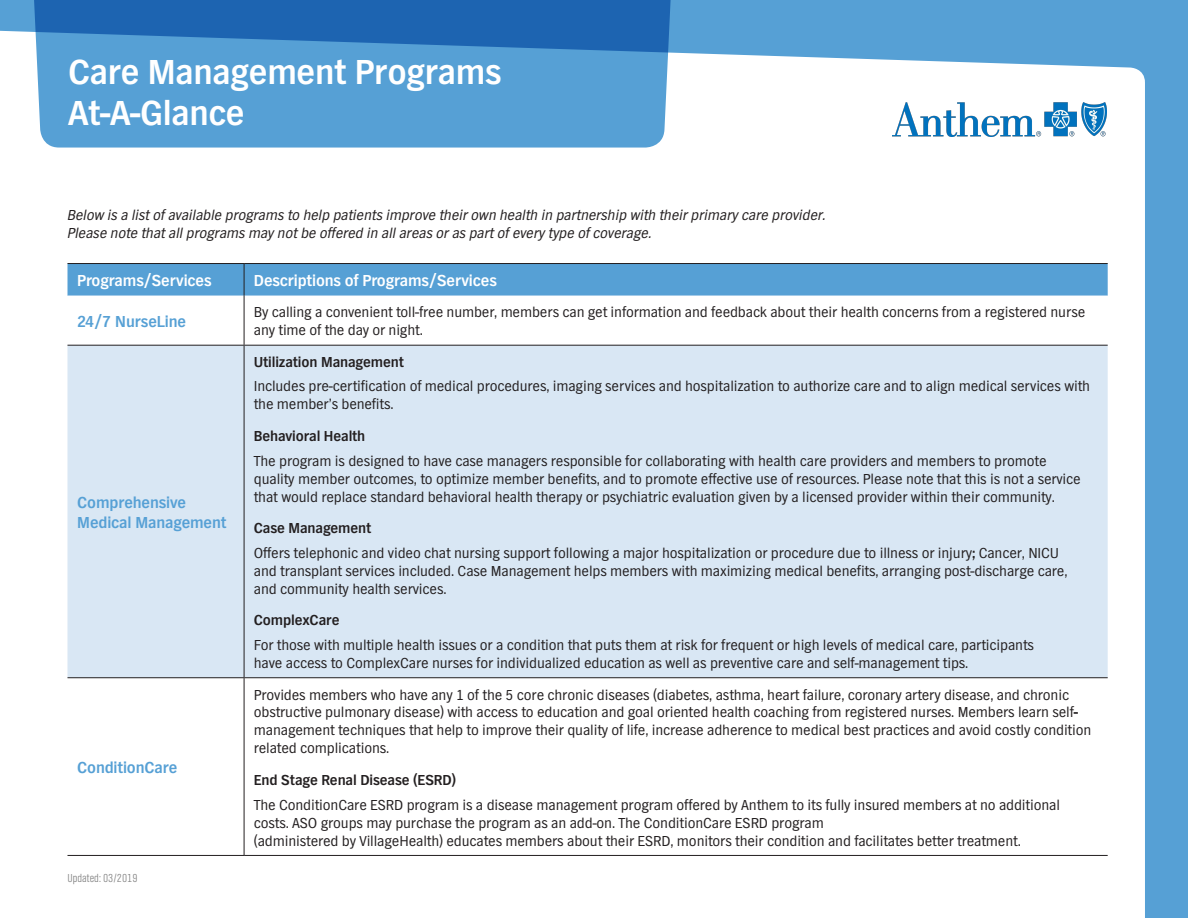
<style>
.page{position:relative;width:1188px;height:918px;background:#56a0d5}
.page>*{position:absolute;margin:0;border:0;box-sizing:border-box;transform-origin:0 0}
.t1{font:700 36px/40.5px "TV Nord EF";letter-spacing:-.01em;color:#fff}
.t2{font:700 16.5px/19.5px "TV Nord EF";letter-spacing:-.01em;color:#56a0d5}
.t3{font:700 16.5px "TV Nord EF";letter-spacing:-.01em;color:#fff}
.t4{font:15px/18px "TV Nord EF";letter-spacing:-.01em;color:#231f20}
.t5{font:italic 15px/18px "TV Nord EF";letter-spacing:-.01em;color:#231f20}
.t6{font:700 15px "TV Nord EF";letter-spacing:-.01em;color:#231f20}
.t7{font:300 12px "TV Nord Cond EF";color:#808080}
.s1{font-weight:700}
</style>
<div class="page">
<div style="left:0;top:30px;width:1145px;height:888px;background:#fff"></div>
<svg style="left:22px;top:0;width:661px;height:148px"></svg>
<svg style="left:68px;top:264px;width:1040px;height:32px"></svg>
<div style="left:68px;top:296px;width:1040px;height:559px;background:#fff"></div>
<div style="left:68px;top:346px;width:1040px;height:331px;background:#d9e7f4"></div>
<hr style="left:244px;top:264px;width:1px;height:32px;background:#231f20">
<hr style="left:244px;top:296px;width:1px;height:49px;background:#231f20">
<hr style="left:68px;top:345px;width:176px;height:1px;background:#231f20">
<hr style="left:244px;top:345px;width:864px;height:1px;background:#231f20">
<hr style="left:244px;top:346px;width:1px;height:331px;background:#231f20">
<hr style="left:68px;top:677px;width:176px;height:1px;background:#231f20">
<hr style="left:244px;top:677px;width:864px;height:1px;background:#231f20">
<hr style="left:244px;top:678px;width:1px;height:177px;background:#231f20">
<hr style="left:68px;top:855px;width:176px;height:1px;background:#231f20">
<hr style="left:244px;top:855px;width:864px;height:1px;background:#231f20">
<hr style="left:68px;top:263px;width:176px;height:1px;background:#231f20">
<hr style="left:244px;top:263px;width:864px;height:1px;background:#231f20">
<img style="left:892px;top:103px;width:214px;height:33px">
<h1 class="t1" style="left:68px;top:52px;width:435px">Care Management Programs<br>At-A-Glance</h1>
<p class="t5" style="left:68px;top:206px;width:760px">Below is a list of available programs to help patients improve their own health in partnership with their primary care provider.<br>Please note that all programs may not be offered in all areas or as part of every type of coverage.</p>
<p class="t3" style="left:77px;top:271px;width:136px">Programs/Services</p>
<p class="t3" style="left:254px;top:271px;width:245px">Descriptions of Programs/Services</p>
<p class="t2" style="left:77px;top:312px;width:111px">24/7 NurseLine</p>
<p class="t4" style="left:254px;top:303px;width:833px">By calling a convenient toll-free number, members can get information and feedback about their health concerns from a registered nurse any time of the day or night.</p>
<p class="t2" style="left:77px;top:493px;width:151px">Comprehensive<br>Medical Management</p>
<p class="t2" style="left:77px;top:758px;width:102px">ConditionCare</p>
<p class="t7" style="left:68px;top:872px;width:72px">Updated: 03/2019</p>
<p class="t6" style="left:254px;top:353px;width:152px">Utilization Management</p>
<p class="t4" style="left:254px;top:377px;width:838px">Includes pre-certification of medical procedures, imaging services and hospitalization to authorize care and to align medical services with the member’s benefits.</p>
<p class="t6" style="left:254px;top:428px;width:113px">Behavioral Health</p>
<p class="t4" style="left:254px;top:451px;width:829px">The program is designed to have case managers responsible for collaborating with health care providers and members to promote quality member outcomes, to optimize member benefits, and to promote effective use of resources. Please note that this is not a service that would replace standard behavioral health therapy or psychiatric evaluation given by a licensed provider within their community.</p>
<p class="t4" style="left:254px;top:516px;width:807px;line-height:24.8px"><span class="s1">Case Management<br></span>Offers telephonic and video chat nursing support following a major hospitalization or procedure due to illness or injury<span class="s1">;</span> Cancer, NICU</p>
<p class="t4" style="left:254px;top:562px;width:815px">and transplant services included. Case Management helps members with maximizing medical benefits, arranging post-discharge care, and community health services.</p>
<p class="t6" style="left:254px;top:612px;width:87px">ComplexCare</p>
<p class="t4" style="left:254px;top:636px;width:782px">For those with multiple health issues or a condition that puts them at risk for frequent or high levels of medical care, participants have access to ComplexCare nurses for individualized education as well as preventive care and self-management tips.</p>
<p class="t4" style="left:254px;top:686px;width:839px">Provides members who have any 1 of the 5 core chronic diseases (diabetes, asthma, heart failure, coronary artery disease, and chronic obstructive pulmonary disease) with access to education and goal oriented health coaching from registered nurses. Members learn self&shy;management techniques that help to improve their quality of life, increase adherence to medical best practices and avoid costly condition related complications.</p>
<p class="t6" style="left:254px;top:772px;width:204px">End Stage Renal Disease (ESRD)</p>
<p class="t4" style="left:254px;top:796px;width:808px">The ConditionCare ESRD program is a disease management program offered by Anthem to its fully insured members at no additional costs. ASO groups may purchase the program as an add-on. The ConditionCare ESRD program<br>(administered by VillageHealth) educates members about their ESRD, monitors their condition and facilitates better treatment.</p>
</div>
